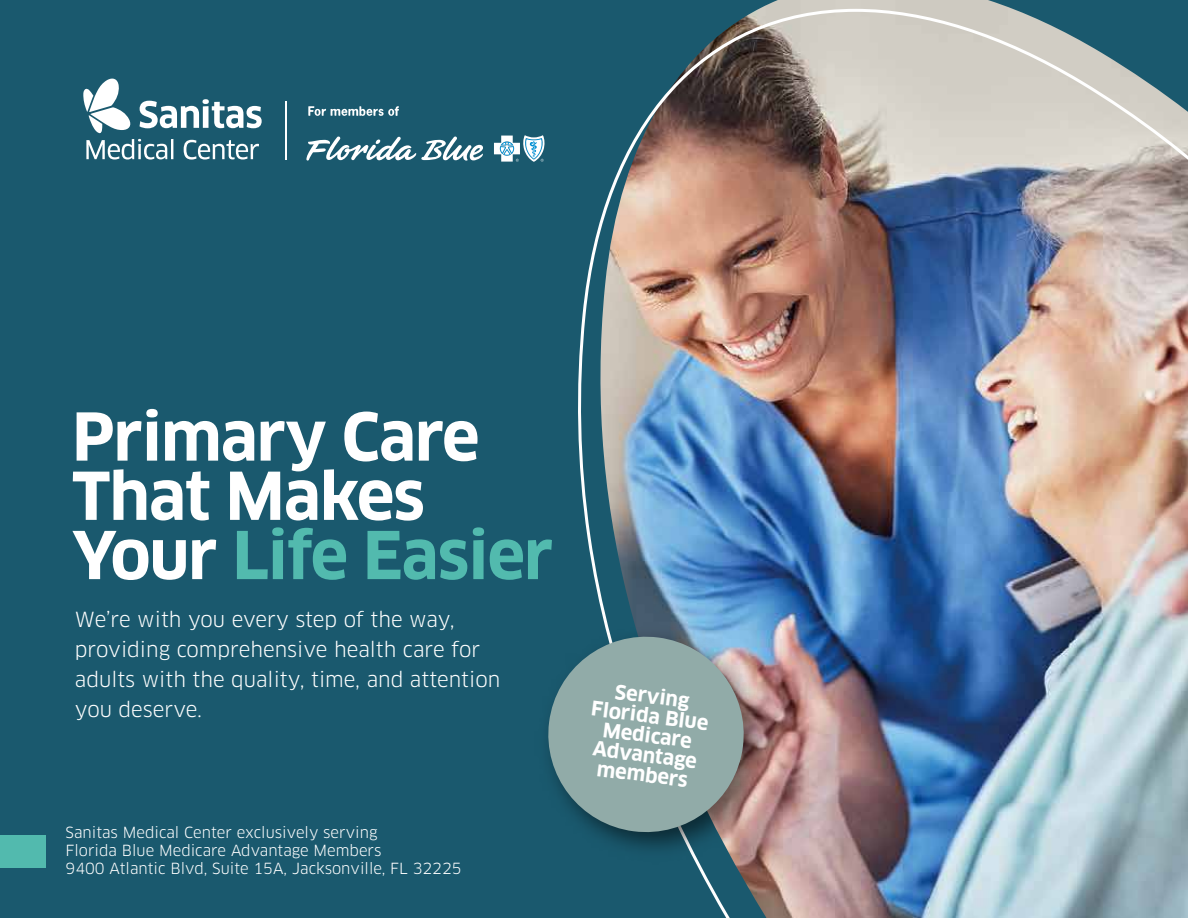
<style>
.page{position:relative;width:1188px;height:918px;background:#1a596e}
.page>*{position:absolute;margin:0;border:0;box-sizing:border-box;transform-origin:0 0}
.t1{font:700 64.35px/59.2px "Clan Pro";letter-spacing:-.02em;color:#fff}
.t2{font:20.25px/30px "Clan Pro";color:#fff}
.t3{font:700 19.65px/19.6px "Clan Pro";color:#fff;text-align:center}
.t4{font:15px/18px "Clan Pro";color:#fff}
.s1{color:#52baae}
</style>
<div class="page">
<div style="left:0;top:835px;width:45px;height:32px;background:#52baae"></div>
<svg style="left:308px;top:106px;width:91px;height:10px"></svg>
<hr style="left:285px;top:102px;width:2px;height:58px;background:#fff">
<svg style="left:83px;top:78px;width:179px;height:82px"></svg>
<svg style="left:306px;top:136px;width:177px;height:25px"></svg>
<svg style="left:494px;top:135px;width:51px;height:27px"></svg>
<img style="left:578px;top:9px;width:610px;height:909px">
<img style="left:578px;top:619px;width:202px;height:249px">
<svg style="left:548px;top:631px;width:202px;height:207px;background:#7f9a9b"></svg>
<h1 class="t1" style="left:72px;top:408px;width:483px">Primary Care<br>That Makes<br>Your <span class="s1">Life Easier</span></h1>
<h2 class="t2" style="left:75px;top:605px;width:427px">We’re with you every step of the way, providing comprehensive health care for adults with the quality, time, and attention you deserve.</h2>
<p class="t4" style="left:66px;top:823px;width:398px">Sanitas Medical Center exclusively serving<br>Florida Blue Medicare Advantage Members<br>9400 Atlantic Blvd, Suite 15A, Jacksonville, FL 32225</p>
<h3 class="t3" style="left:595px;top:679px;width:119px;rotate:7deg">Serving<br>Florida Blue<br>Medicare<br>Advantage members</h3>
</div>
